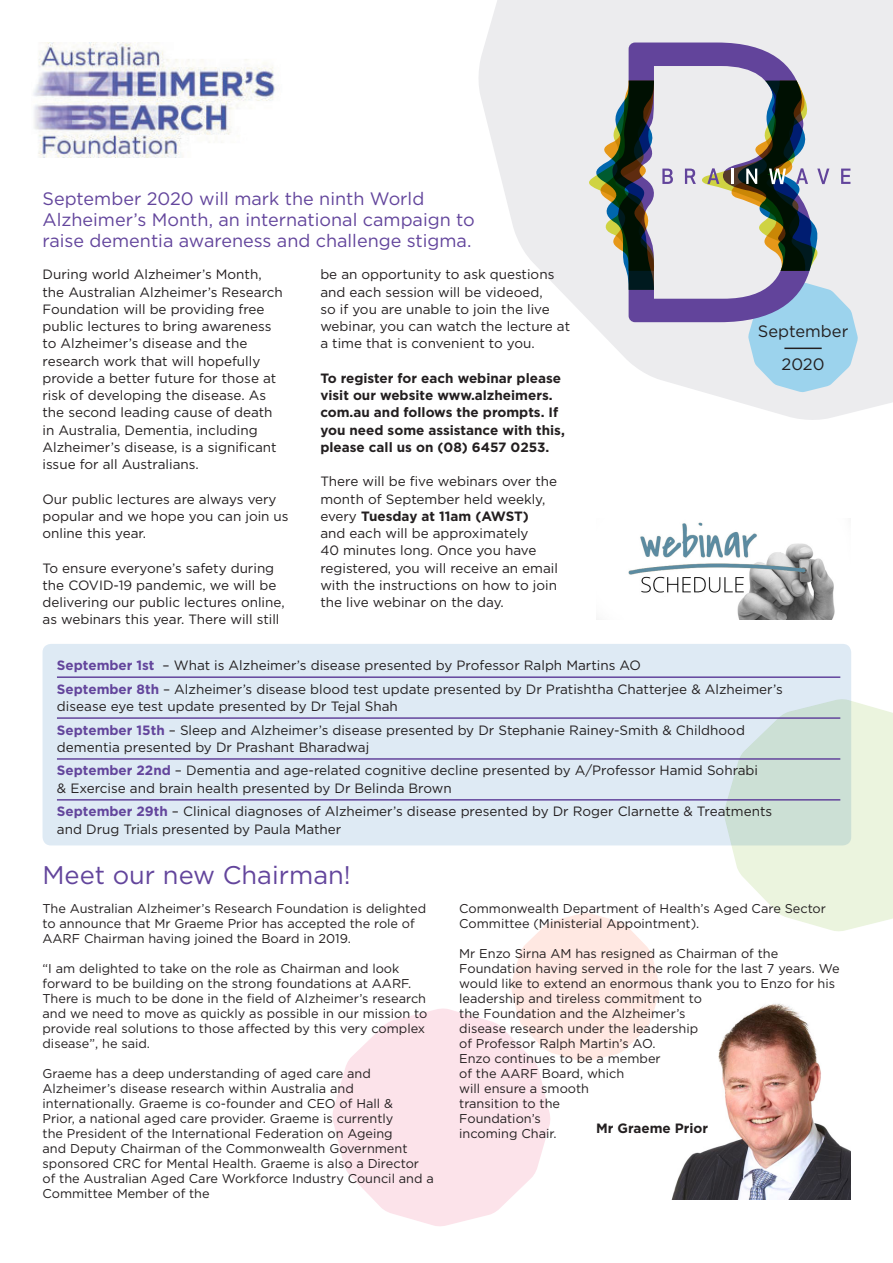
<style>
.page{position:relative;width:893px;height:1263px;background:#fff}
.page>*{position:absolute;margin:0;border:0;box-sizing:border-box;transform-origin:0 0}
.t1{font:25.5px "Gotham";color:#63459c}
.t2{font:18px/21px "Gotham";color:#63459c}
.t3{font:16.5px "Gotham";color:#231f20}
.t4{font:13.5px/17.2px "Gotham";color:#231f20}
.t5{font:700 13.5px/17.2px "Gotham";color:#231f20}
.t6{font:12.75px/15px "Gotham";color:#231f20}
.s1{font-weight:700}
.s2{font-weight:700;color:#63459c}
</style>
<div class="page">
<div style="left:43px;top:644px;width:808px;height:201px;background:#deeaf4;border-radius:9px"></div>
<svg style="left:723px;top:699px;width:170px;height:232px"></svg>
<img style="left:671px;top:1003px;width:179px;height:197px">
<img style="left:33px;top:43px;width:242px;height:115px">
<svg style="left:479px;top:0;width:414px;height:420px;fill:#ececee"></svg>
<svg style="left:511px;top:913px;width:149px;height:148px"></svg>
<svg style="left:748px;top:282px;width:110px;height:110px;background:#aed8ec"></svg>
<hr style="left:784px;top:348px;width:38px;height:1px;background:#231f20">
<svg style="left:612px;top:43px;width:201px;height:279px;background:#bab2d1"></svg>
<svg style="left:589px;top:81px;width:65px;height:209px;background:#7b827b"></svg>
<svg style="left:662px;top:169px;width:11px;height:15px"></svg>
<svg style="left:685px;top:169px;width:11px;height:15px"></svg>
<svg style="left:702px;top:81px;width:127px;height:190px;background:#a7aba6"></svg>
<svg style="left:841px;top:169px;width:9px;height:15px"></svg>
<svg style="left:332px;top:1008px;width:219px;height:218px;fill:#fce3ea"></svg>
<hr style="left:57px;top:676px;width:783px;height:2px;background:#63459c">
<hr style="left:57px;top:717px;width:783px;height:2px;background:#63459c">
<hr style="left:57px;top:758px;width:783px;height:2px;background:#63459c">
<hr style="left:57px;top:799px;width:783px;height:1px;background:#63459c">
<img style="left:628px;top:522px;width:207px;height:97px">
<p class="t2" style="left:43px;top:188px;width:434px">September 2020 will mark the ninth World<br>Alzheimer’s Month, an international campaign to raise dementia awareness and challenge stigma.</p>
<p class="t4" style="left:43px;top:266px;width:242px">During world Alzheimer’s Month, the Australian Alzheimer’s Research Foundation will be providing free public lectures to bring awareness to Alzheimer’s disease and the research work that will hopefully provide a better future for those at risk of developing the disease. As the second leading cause of death in Australia, Dementia, including Alzheimer’s disease, is a significant issue for all Australians.</p>
<p class="t4" style="left:43px;top:490px;width:248px">Our public lectures are always very popular and we hope you can join us online this year.</p>
<p class="t4" style="left:43px;top:559px;width:244px">To ensure everyone’s safety during the COVID-19 pandemic, we will be delivering our public lectures online, as webinars this year. There will still</p>
<p class="t4" style="left:320px;top:266px;width:251px">be an opportunity to ask questions and each session will be videoed,<br>so if you are unable to join the live webinar, you can watch the lecture at a time that is convenient to you.</p>
<p class="t5" style="left:320px;top:369px;width:246px">To register for each webinar please visit our website www.alzheimers. com.au and follows the prompts. If you need some assistance with this, please call us on (08) 6457 0253.</p>
<p class="t4" style="left:320px;top:473px;width:239px">There will be five webinars over the month of September held weekly, every <span class="s1">Tuesday at 11am (AWST)<br></span>and each will be approximately<br>40 minutes long. Once you have registered, you will receive an email with the instructions on how to join the live webinar on the day.</p>
<p class="t3" style="left:758px;top:322px;width:92px">September</p>
<p class="t3" style="left:781px;top:355px;width:45px">2020</p>
<p class="t4" style="left:57px;top:656px;width:586px"><span class="s2">September 1st</span> – What is Alzheimer’s disease presented by Professor Ralph Martins AO</p>
<p class="t4" style="left:57px;top:680px;width:727px"><span class="s2">September 8th</span> – Alzheimer’s disease blood test update presented by Dr Pratishtha Chatterjee &amp; Alzheimer’s disease eye test update presented by Dr Tejal Shah</p>
<p class="t4" style="left:57px;top:721px;width:689px"><span class="s2">September 15th</span> – Sleep and Alzheimer’s disease presented by Dr Stephanie Rainey-Smith &amp; Childhood dementia presented by Dr Prashant Bharadwaj</p>
<p class="t4" style="left:57px;top:762px;width:703px"><span class="s2">September 22nd</span> – Dementia and age-related cognitive decline presented by A/Professor Hamid Sohrabi &amp; Exercise and brain health presented by Dr Belinda Brown</p>
<p class="t4" style="left:57px;top:803px;width:717px"><span class="s2">September 29th</span> – Clinical diagnoses of Alzheimer’s disease presented by Dr Roger Clarnette &amp; Treatments and Drug Trials presented by Paula Mather</p>
<p class="t1" style="left:43px;top:861px;width:310px">Meet our new Chairman!</p>
<p class="t6" style="left:43px;top:900px;width:385px">The Australian Alzheimer’s Research Foundation is delighted to announce that Mr Graeme Prior has accepted the role of<br>AARF Chairman having joined the Board in 2019.</p>
<p class="t6" style="left:43px;top:960px;width:386px">“I am delighted to take on the role as Chairman and look forward to be building on the strong foundations at AARF.<br>There is much to be done in the field of Alzheimer’s research and we need to move as quickly as possible in our mission to provide real solutions to those affected by this very complex disease”, he said.</p>
<p class="t6" style="left:43px;top:1065px;width:393px">Graeme has a deep understanding of aged care and Alzheimer’s disease research within Australia and internationally. Graeme is co-founder and CEO of Hall &amp;<br>Prior, a national aged care provider. Graeme is currently<br>the President of the International Federation on Ageing<br>and Deputy Chairman of the Commonwealth Government sponsored CRC for Mental Health. Graeme is also a Director of the Australian Aged Care Workforce Industry Council and a Committee Member of the</p>
<p class="t6" style="left:459px;top:900px;width:368px">Commonwealth Department of Health’s Aged Care Sector<br>Committee (Ministerial Appointment).</p>
<p class="t6" style="left:459px;top:945px;width:382px">Mr Enzo Sirna AM has resigned as Chairman of the<br>Foundation having served in the role for the last 7 years. We would like to extend an enormous thank you to Enzo for his leadership and tireless commitment to<br>the Foundation and the Alzheimer’s<br>disease research under the leadership<br>of Professor Ralph Martin’s AO.<br>Enzo continues to be a member<br>of the AARF Board, which<br>will ensure a smooth<br>transition to the<br>Foundation’s<br>incoming Chair.</p>
<p class="t5" style="left:596px;top:1119px;width:114px">Mr Graeme Prior</p>
</div>
